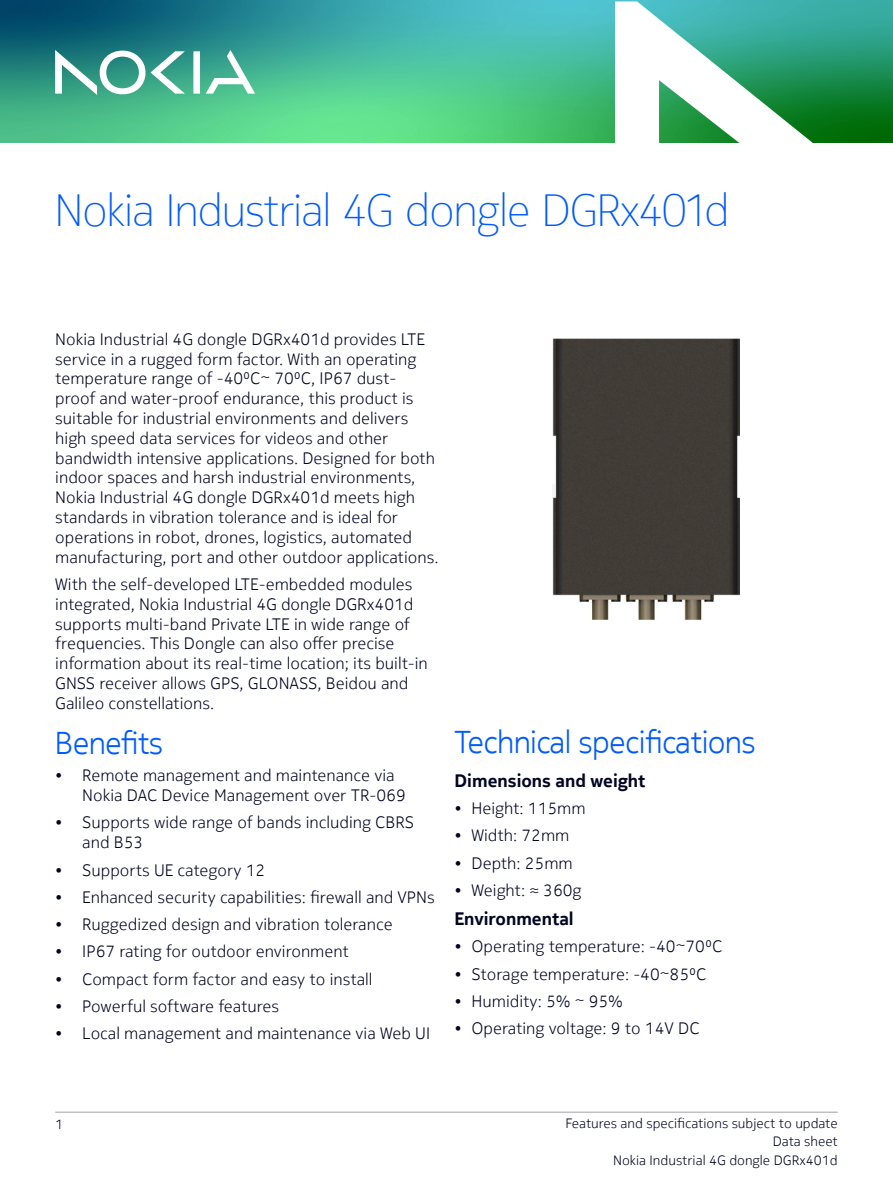
<style>
.page{position:relative;width:893px;height:1188px;background:#fff}
.page>*{position:absolute;margin:0;border:0;box-sizing:border-box;transform-origin:0 0}
.t1{font:200 45px "Nokia Pure Headline";letter-spacing:-.005em;color:#005aff}
.Head_1{font:300 31.5px "Nokia Pure Headline";color:#005aff}
.Body{font:300 31.5px "Nokia Pure Headline";color:#005aff}
.Head_2{font:700 18px "Nokia Pure Text";color:#000522}
.Body_bullet_1{font:700 18px "Nokia Pure Text";color:#000522}
.Body-2{font:300 16.5px/19.8px "Nokia Pure Text";color:#000522}
.t2{font:300 13.5px/18.6px "Nokia Pure Text";color:#000522;text-align:right}
</style>
<div class="page">
<hr style="left:55px;top:1112px;width:783px;height:1px;background:#c1bec6">
<img style="left:553px;top:338px;width:186px;height:282px">
<img style="left:0;top:0;width:893px;height:143px">
<svg style="left:615px;top:1px;width:199px;height:142px"></svg>
<svg style="left:55px;top:50px;width:200px;height:45px"></svg>
<p class="t1" style="left:55px;top:182px;width:675px">Nokia Industrial 4G dongle DGRx401d</p>
<p class="Body-2" style="left:55px;top:329px;width:385px">Nokia Industrial 4G dongle DGRx401d provides LTE service in a rugged form factor. With an operating temperature range of -40⁰C~ 70⁰C, IP67 dust&shy;proof and water-proof endurance, this product is suitable for industrial environments and delivers high speed data services for videos and other bandwidth intensive applications. Designed for both indoor spaces and harsh industrial environments, Nokia Industrial 4G dongle DGRx401d meets high standards in vibration tolerance and is ideal for operations in robot, drones, logistics, automated manufacturing, port and other outdoor applications.</p>
<p class="Body-2" style="left:55px;top:574px;width:374px">With the self-developed LTE-embedded modules integrated, Nokia Industrial 4G dongle DGRx401d supports multi-band Private LTE in wide range of frequencies. This Dongle can also offer precise information about its real-time location; its built-in GNSS receiver allows GPS, GLONASS, Beidou and Galileo constellations.</p>
<p class="Body" style="left:55px;top:724px;width:109px">Benefits</p>
<p class="Body-2" style="left:82px;top:766px;width:325px;text-indent:-27px">• Remote management and maintenance via<br>Nokia DAC Device Management over TR-069</p>
<p class="Body-2" style="left:82px;top:813px;width:333px;text-indent:-27px">• Supports wide range of bands including CBRS and B53</p>
<p class="Body-2" style="left:55px;top:860px;width:211px">• Supports UE category 12</p>
<p class="Body-2" style="left:55px;top:887px;width:381px">• Enhanced security capabilities: firewall and VPNs</p>
<p class="Body-2" style="left:55px;top:914px;width:339px">• Ruggedized design and vibration tolerance</p>
<p class="Body-2" style="left:55px;top:942px;width:295px">• IP67 rating for outdoor environment</p>
<p class="Body-2" style="left:55px;top:969px;width:319px">• Compact form factor and easy to install</p>
<p class="Body-2" style="left:55px;top:996px;width:225px">• Powerful software features</p>
<p class="Body-2" style="left:55px;top:1024px;width:376px">• Local management and maintenance via Web UI</p>
<p class="Head_1" style="left:454px;top:723px;width:302px">Technical specifications</p>
<p class="Head_2" style="left:454px;top:769px;width:193px">Dimensions and weight</p>
<p class="Body-2" style="left:454px;top:798px;width:133px">• Height: 115mm</p>
<p class="Body-2" style="left:454px;top:825px;width:117px">• Width: 72mm</p>
<p class="Body-2" style="left:454px;top:853px;width:120px">• Depth: 25mm</p>
<p class="Body-2" style="left:454px;top:880px;width:129px">• Weight: ≈ 360g</p>
<p class="Body_bullet_1" style="left:454px;top:907px;width:121px">Environmental</p>
<p class="Body-2" style="left:454px;top:936px;width:269px">• Operating temperature: -40~70⁰C</p>
<p class="Body-2" style="left:454px;top:964px;width:253px">• Storage temperature: -40~85⁰C</p>
<p class="Body-2" style="left:454px;top:991px;width:170px">• Humidity: 5% ~ 95%</p>
<p class="Body-2" style="left:454px;top:1018px;width:247px">• Operating voltage: 9 to 14V DC</p>
<p class="t2" style="left:55px;top:1115px;width:9px">1</p>
<p class="t2" style="left:566px;top:1113px;width:274px">Features and specifications subject to update<br>Data sheet<br>Nokia Industrial 4G dongle DGRx401d</p>
</div>
